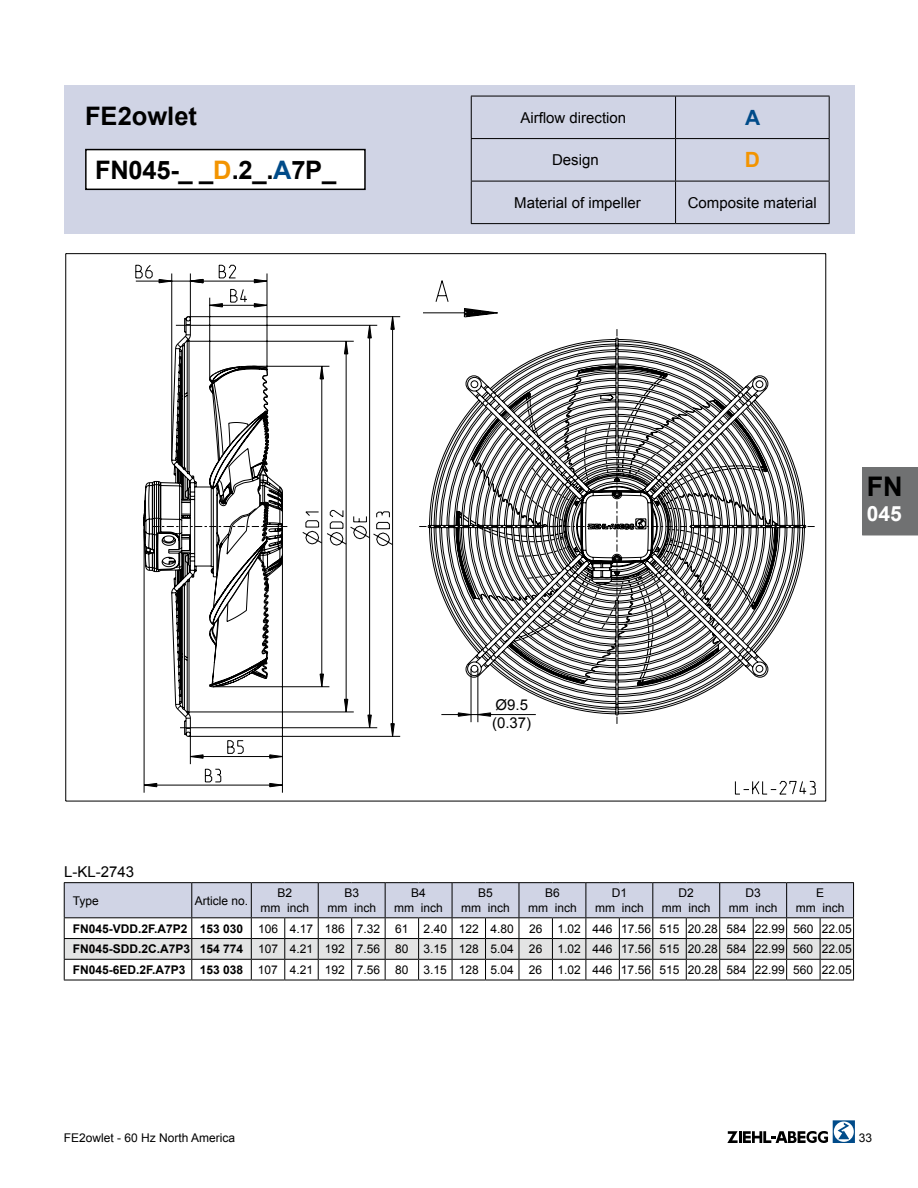
<style>
.page{position:relative;width:918px;height:1188px;background:#fff}
.page>*{position:absolute;margin:0;border:0;box-sizing:border-box;transform-origin:0 0}
.t1{font:700 27px "Arial";color:#000}
.t2{font:700 25.5px "Arial";color:#000}
.t3{font:700 21px "Arial";color:#fff}
.t4{font:700 21px "Arial";color:#004b89}
.t5{font:700 21px "Arial";color:#f39400}
.t6{font:15px/18px "Arial";color:#000}
.t7{font:12px/14.4px "Arial";color:#000;text-align:center}
.t8{font:700 12px "Arial";color:#000}
.s1{color:#f39400}
.s2{color:#004b89}
.s3{font-weight:400}
</style>
<div class="page">
<div style="left:862px;top:467px;width:56px;height:68px;background:#707172"></div>
<svg style="left:727px;top:1120px;width:128px;height:23px"></svg>
<hr style="left:64px;top:882px;width:128px;height:1px;background:#000">
<hr style="left:192px;top:882px;width:59px;height:1px;background:#000">
<hr style="left:251px;top:882px;width:34px;height:1px;background:#000">
<hr style="left:285px;top:882px;width:33px;height:1px;background:#000">
<hr style="left:318px;top:882px;width:34px;height:1px;background:#000">
<hr style="left:352px;top:882px;width:33px;height:1px;background:#000">
<hr style="left:385px;top:882px;width:34px;height:1px;background:#000">
<hr style="left:419px;top:882px;width:33px;height:1px;background:#000">
<hr style="left:452px;top:882px;width:34px;height:1px;background:#000">
<hr style="left:486px;top:882px;width:33px;height:1px;background:#000">
<hr style="left:519px;top:882px;width:33px;height:1px;background:#000">
<hr style="left:552px;top:882px;width:34px;height:1px;background:#000">
<hr style="left:586px;top:882px;width:33px;height:1px;background:#000">
<hr style="left:619px;top:882px;width:34px;height:1px;background:#000">
<hr style="left:653px;top:882px;width:33px;height:1px;background:#000">
<hr style="left:686px;top:882px;width:34px;height:1px;background:#000">
<hr style="left:720px;top:882px;width:33px;height:1px;background:#000">
<hr style="left:753px;top:882px;width:34px;height:1px;background:#000">
<hr style="left:787px;top:882px;width:33px;height:1px;background:#000">
<hr style="left:820px;top:882px;width:34px;height:1px;background:#000">
<svg style="left:64px;top:883px;width:790px;height:97px"></svg>
<hr style="left:64px;top:980px;width:128px;height:1px;background:#000">
<hr style="left:192px;top:980px;width:59px;height:1px;background:#000">
<hr style="left:251px;top:980px;width:34px;height:1px;background:#000">
<hr style="left:285px;top:980px;width:33px;height:1px;background:#000">
<hr style="left:318px;top:980px;width:34px;height:1px;background:#000">
<hr style="left:352px;top:980px;width:33px;height:1px;background:#000">
<hr style="left:385px;top:980px;width:34px;height:1px;background:#000">
<hr style="left:419px;top:980px;width:33px;height:1px;background:#000">
<hr style="left:452px;top:980px;width:34px;height:1px;background:#000">
<hr style="left:486px;top:980px;width:33px;height:1px;background:#000">
<hr style="left:519px;top:980px;width:33px;height:1px;background:#000">
<hr style="left:552px;top:980px;width:34px;height:1px;background:#000">
<hr style="left:586px;top:980px;width:33px;height:1px;background:#000">
<hr style="left:619px;top:980px;width:34px;height:1px;background:#000">
<hr style="left:653px;top:980px;width:33px;height:1px;background:#000">
<hr style="left:686px;top:980px;width:34px;height:1px;background:#000">
<hr style="left:720px;top:980px;width:33px;height:1px;background:#000">
<hr style="left:753px;top:980px;width:34px;height:1px;background:#000">
<hr style="left:787px;top:980px;width:33px;height:1px;background:#000">
<hr style="left:820px;top:980px;width:34px;height:1px;background:#000">
<div style="left:64px;top:85px;width:790px;height:149px;background:#d0d4e5"></div>
<div style="left:86px;top:150px;width:279px;height:39px;background:#fff"></div>
<div style="left:85px;top:149px;width:281px;height:41px;border:2px solid #000"></div>
<hr style="left:471px;top:96px;width:205px;height:1px;background:#000">
<hr style="left:471px;top:96px;width:1px;height:42px;background:#000">
<hr style="left:676px;top:96px;width:154px;height:1px;background:#000">
<hr style="left:675px;top:96px;width:1px;height:42px;background:#000">
<hr style="left:829px;top:96px;width:1px;height:42px;background:#000">
<hr style="left:471px;top:138px;width:205px;height:1px;background:#000">
<hr style="left:471px;top:139px;width:1px;height:42px;background:#000">
<hr style="left:676px;top:138px;width:154px;height:1px;background:#000">
<hr style="left:675px;top:139px;width:1px;height:42px;background:#000">
<hr style="left:829px;top:139px;width:1px;height:42px;background:#000">
<hr style="left:471px;top:181px;width:205px;height:1px;background:#000">
<hr style="left:471px;top:181px;width:1px;height:42px;background:#000">
<hr style="left:676px;top:181px;width:154px;height:1px;background:#000">
<hr style="left:675px;top:181px;width:1px;height:42px;background:#000">
<hr style="left:829px;top:181px;width:1px;height:42px;background:#000">
<hr style="left:471px;top:223px;width:205px;height:1px;background:#000">
<hr style="left:676px;top:223px;width:154px;height:1px;background:#000">
<svg style="left:65px;top:253px;width:762px;height:549px"></svg>
<h2 class="t2" style="left:85px;top:99px;width:113px">FE2owlet</h2>
<p class="t6" style="left:520px;top:109px;width:107px">Airflow direction</p>
<h3 class="t4" style="left:745px;top:104px;width:17px">A</h3>
<p class="t6" style="left:552px;top:151px;width:48px">Design</p>
<h3 class="t5" style="left:745px;top:146px;width:17px">D</h3>
<p class="t6" style="left:514px;top:194px;width:128px">Material of impeller</p>
<p class="t6" style="left:688px;top:194px;width:131px">Composite material</p>
<h2 class="t2" style="left:95px;top:153px;width:243px">FN045-_ _<span class="s1">D</span>.2_.<span class="s2">A</span>7P_</h2>
<h1 class="t1" style="left:867px;top:468px;width:37px">FN</h1>
<h3 class="t3" style="left:867px;top:500px;width:37px">045</h3>
<p class="t6" style="left:64px;top:863px;width:72px">L-KL-2743</p>
<p class="t6" style="left:492px;top:695px;width:41px">Ø9.5 (0.37)</p>
<p class="t7" style="left:73px;top:893px;width:28px">Type</p>
<p class="t7" style="left:195px;top:893px;width:55px">Article no.</p>
<p class="t7" style="left:260px;top:886px;width:50px">B2<br>mm inch</p>
<p class="t7" style="left:327px;top:886px;width:50px">B3<br>mm inch</p>
<p class="t7" style="left:394px;top:886px;width:50px">B4<br>mm inch</p>
<p class="t7" style="left:461px;top:886px;width:50px">B5<br>mm inch</p>
<p class="t7" style="left:528px;top:886px;width:50px">B6<br>mm inch</p>
<p class="t7" style="left:595px;top:886px;width:50px">D1<br>mm inch</p>
<p class="t7" style="left:662px;top:886px;width:50px">D2<br>mm inch</p>
<p class="t7" style="left:729px;top:886px;width:50px">D3<br>mm inch</p>
<p class="t7" style="left:796px;top:886px;width:50px">E<br>mm inch</p>
<p class="t8" style="left:73px;top:920px;width:309px">FN045-VDD.2F.A7P2 153 030 <span class="s3">106 4.17 186 7.32</span></p>
<p class="t7" style="left:395px;top:921px;width:15px">61</p>
<p class="t7" style="left:424px;top:921px;width:92px">2.40 122 4.80</p>
<p class="t7" style="left:529px;top:921px;width:15px">26</p>
<p class="t7" style="left:557px;top:921px;width:296px">1.02 446 17.56 515 20.28 584 22.99 560 22.05</p>
<p class="t8" style="left:73px;top:941px;width:309px">FN045-SDD.2C.A7P3 154 774 <span class="s3">107 4.21 192 7.56</span></p>
<p class="t7" style="left:395px;top:942px;width:15px">80</p>
<p class="t7" style="left:424px;top:942px;width:92px">3.15 128 5.04</p>
<p class="t7" style="left:529px;top:942px;width:15px">26</p>
<p class="t7" style="left:557px;top:942px;width:296px">1.02 446 17.56 515 20.28 584 22.99 560 22.05</p>
<p class="t8" style="left:73px;top:962px;width:309px">FN045-6ED.2F.A7P3 153 038 <span class="s3">107 4.21 192 7.56</span></p>
<p class="t7" style="left:395px;top:963px;width:15px">80</p>
<p class="t7" style="left:424px;top:963px;width:92px">3.15 128 5.04</p>
<p class="t7" style="left:529px;top:963px;width:15px">26</p>
<p class="t7" style="left:557px;top:963px;width:296px">1.02 446 17.56 515 20.28 584 22.99 560 22.05</p>
<p class="t7" style="left:64px;top:1131px;width:173px">FE2owlet - 60 Hz North America</p>
<p class="t7" style="left:859px;top:1131px;width:15px">33</p>
</div>
